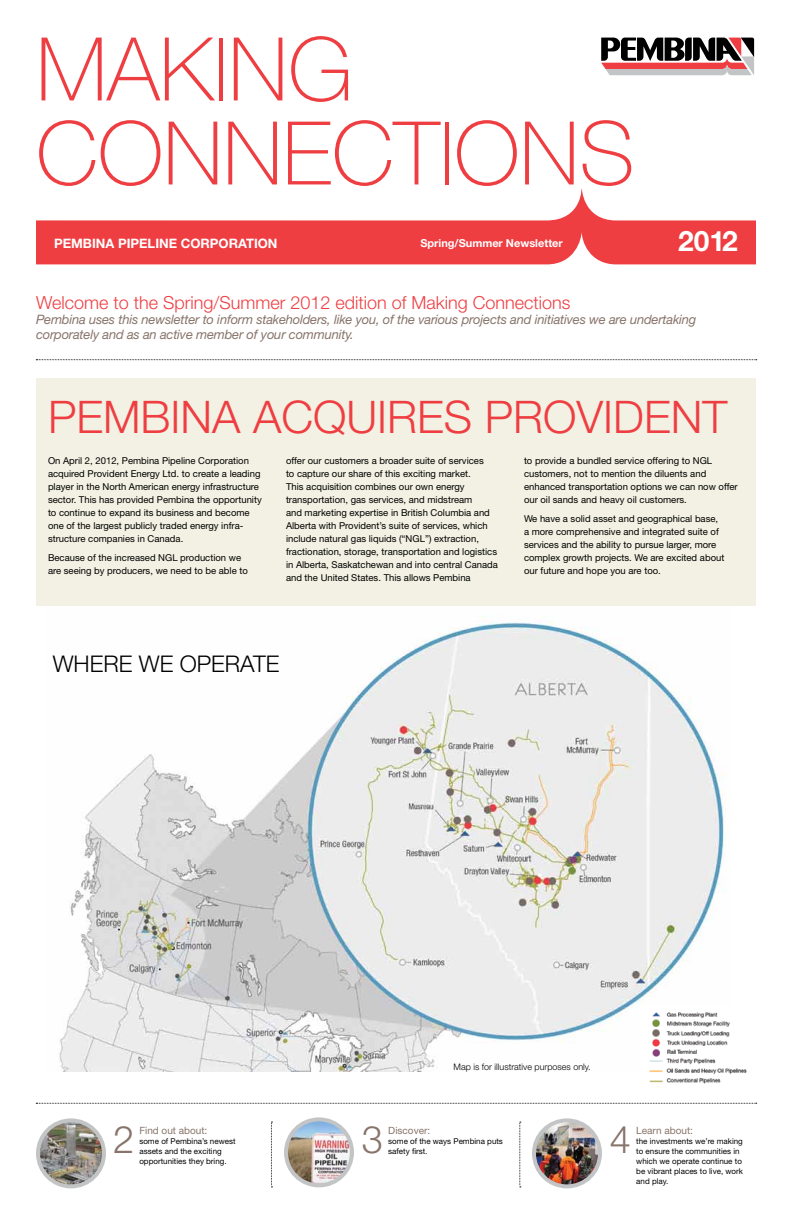
<style>
.page{position:relative;width:792px;height:1224px;background:#fff}
.page>*{position:absolute;margin:0;border:0;box-sizing:border-box;transform-origin:0 0}
.t1{font:100 88px/84px "Helvetica Neue LT Std";color:#ef3e42}
.t2{font:300 45px "Helvetica Neue LT Std";color:#ef3e42}
.t3{font:300 38px "Helvetica Neue LT Std";color:#88746a}
.t4{font:700 28.2px "Helvetica Neue LT Std";color:#fff}
.t5{font:300 23px "Helvetica Neue LT Std";color:#000}
.t6{font:300 18px "Helvetica Neue LT Std";color:#ef3e42}
.t7{font:italic 13px/15px "Helvetica Neue LT Std";letter-spacing:-.015em;color:#88746a}
.t8{font:700 13px "Helvetica Neue LT Std";color:#fff}
.t9{font:700 11px "Helvetica Neue LT Std";color:#fff}
.t10{font:10px "Helvetica Neue LT Std";color:#88746a}
.t11{font:9.5px/13px "Helvetica Neue LT Std";color:#000}
.t12{font:300 9px "Helvetica Neue LT Std";color:#000}
.t13{font:8px/10px "Helvetica Neue LT Std";color:#000}
</style>
<div class="page">
<img style="left:59px;top:616px;width:667px;height:455px">
<img style="left:38px;top:1120px;width:66px;height:66px;border-radius:33px">
<div style="left:36px;top:1118px;width:70px;height:70px;border:4px solid #c2c4c6;border-radius:50%"></div>
<img style="left:286px;top:1119px;width:66px;height:66px;border-radius:33px">
<div style="left:284px;top:1117px;width:70px;height:70px;border:4px solid #c2c4c6;border-radius:50%"></div>
<img style="left:534px;top:1120px;width:66px;height:66px;border-radius:33px">
<div style="left:532px;top:1118px;width:70px;height:70px;border:4px solid #c2c4c6;border-radius:50%"></div>
<svg style="left:601px;top:38px;width:153px;height:37px"></svg>
<svg style="left:36px;top:1103px;width:721px;height:1px"></svg>
<svg style="left:271px;top:1122px;width:1px;height:66px"></svg>
<svg style="left:520px;top:1122px;width:1px;height:66px"></svg>
<svg style="left:36px;top:360px;width:721px;height:1px"></svg>
<div style="left:36px;top:378px;width:720px;height:228px;background:#f2f1e3"></div>
<svg style="left:36px;top:188px;width:720px;height:76px;fill:#ef3e42"></svg>
<img style="left:640px;top:1007px;width:107px;height:77px">
<h1 class="t1" style="left:36px;top:27px;width:600px">MAKING<br>CONNECTIONS</h1>
<h3 class="t8" style="left:54px;top:235px;width:225px">PEMBINA PIPELINE CORPORATION</h3>
<p class="t9" style="left:420px;top:236px;width:144px">Spring/Summer Newsletter</p>
<h3 class="t4" style="left:678px;top:223px;width:61px">2012</h3>
<h3 class="t6" style="left:36px;top:292px;width:536px">Welcome to the Spring/Summer 2012 edition of Making Connections</h3>
<h3 class="t7" style="left:36px;top:312px;width:662px">Pembina uses this newsletter to inform stakeholders, like you, of the various projects and initiatives we are undertaking corporately and as an active member of your community.</h3>
<h2 class="t2" style="left:48px;top:389px;width:57px">Pembina</h2>
<h2 class="t2" style="left:253px;top:389px;width:119px">Acquires</h2>
<h2 class="t2" style="left:485px;top:389px;width:144px">Provident</h2>
<p class="t11" style="left:48px;top:454px;width:215px">On April 2, 2012, Pembina Pipeline Corporation acquired Provident Energy Ltd. to create a leading player in the North American energy infrastructure sector. This has provided Pembina the opportunity to continue to expand its business and become one of the largest publicly traded energy infra&shy;structure companies in Canada.</p>
<p class="t11" style="left:48px;top:551px;width:201px">Because of the increased NGL production we are seeing by producers, we need to be able to</p>
<p class="t11" style="left:286px;top:454px;width:214px">offer our customers a broader suite of services<br>to capture our share of this exciting market.<br>This acquisition combines our own energy transportation, gas services, and midstream<br>and marketing expertise in British Columbia and Alberta with Provident’s suite of services, which include natural gas liquids (“NGL”) extraction, fractionation, storage, transportation and logistics in Alberta, Saskatchewan and into central Canada and the United States. This allows Pembina</p>
<p class="t11" style="left:524px;top:454px;width:215px">to provide a bundled service offering to NGL customers, not to mention the diluents and enhanced transportation options we can now offer our oil sands and heavy oil customers.</p>
<p class="t11" style="left:524px;top:512px;width:202px">We have a solid asset and geographical base, a more comprehensive and integrated suite of services and the ability to pursue larger, more complex growth projects. We are excited about our future and hope you are too.</p>
<h3 class="t5" style="left:53px;top:649px;width:52px">Where</h3>
<h3 class="t5" style="left:139px;top:649px;width:56px">we operate</h3>
<p class="t12" style="left:454px;top:1061px;width:139px">Map is for illustrative purposes only.</p>
<h3 class="t3" style="left:113px;top:1116px;width:23px">2</h3>
<h3 class="t3" style="left:362px;top:1116px;width:23px">3</h3>
<h3 class="t3" style="left:610px;top:1116px;width:23px">4</h3>
<p class="t10" style="left:139px;top:1125px;width:69px">Find out about:</p>
<p class="t13" style="left:139px;top:1136px;width:98px">some of Pembina’s newest assets and the exciting opportunities they bring.</p>
<p class="t10" style="left:388px;top:1125px;width:43px">Discover:</p>
<p class="t13" style="left:388px;top:1136px;width:116px">some of the ways Pembina puts safety first.</p>
<p class="t10" style="left:636px;top:1125px;width:58px">Learn about:</p>
<p class="t13" style="left:636px;top:1136px;width:108px">the investments we’re making to ensure the communities in which we operate continue to be vibrant places to live, work and play.</p>
</div>
